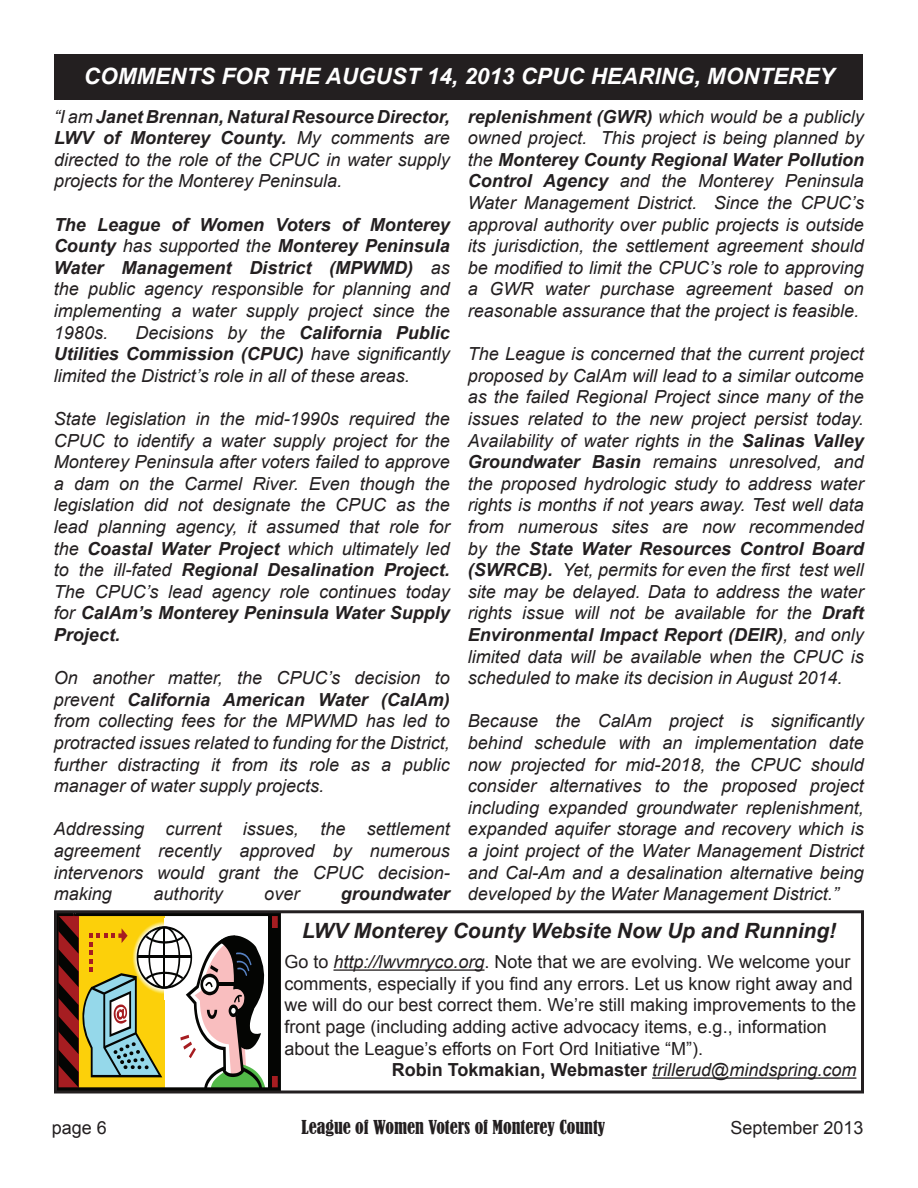
<style>
.page{position:relative;width:918px;height:1188px;background:#fff}
.page>*{position:absolute;margin:0;border:0;box-sizing:border-box;transform-origin:0 0}
.t1{font:italic 700 22.5px "Arial";color:#fff}
.t2{font:italic 700 21px "Arial";color:#231f20}
.t3{font:italic 18px/21.6px "Arial";color:#231f20;text-align:justify}
.t4{font:18px "Arial";color:#231f20}
.t5{font:700 18px "Arial";color:#231f20}
.t6{font:condensed 18px "Bernard";color:#231f20}
.t7{font:italic 700 18px "Arial";color:#231f20}
.s1{font-weight:700}
.s2{font-style:italic}
.s3{font-weight:400;font-style:italic}
</style>
<div class="page">
<hr style="left:333px;top:969px;width:152px;height:2px;background:#231f20">
<hr style="left:652px;top:1077px;width:204px;height:2px;background:#231f20">
<svg style="left:58px;top:914px;width:223px;height:176px"></svg>
<div style="left:54px;top:54px;width:808px;height:46px;background:#231f20"></div>
<div style="left:54px;top:910px;width:810px;height:184px;border:3px solid #231f20"></div>
<p class="t1" style="left:84px;top:61px;width:752px">COMMENTS FOR THE AUGUST 14, 2013 CPUC HEARING, MONTEREY</p>
<p class="t3" style="left:54px;top:106px;width:397px">“I am <span class="s1">Janet Brennan, Natural Resource Director, LWV of Monterey County.</span> My comments are directed to the role of the CPUC in water supply projects for the Monterey Peninsula.</p>
<p class="t3" style="left:54px;top:214px;width:398px"><span class="s1">The League of Women Voters of Monterey County</span> has supported the <span class="s1">Monterey Peninsula Water Management District (MPWMD)</span> as the public agency responsible for planning and implementing a water supply project since the 1980s.</p>
<p class="t3" style="left:54px;top:322px;width:398px;text-indent:82px">Decisions by the <span class="s1">California Public Utilities Commission (CPUC)</span> have significantly limited the District’s role in all of these areas.</p>
<p class="t3" style="left:54px;top:408px;width:398px">State legislation in the mid-1990s required the CPUC to identify a water supply project for the Monterey Peninsula after voters failed to approve a dam on the Carmel River. Even though the legislation did not designate the CPUC as the lead planning agency, it assumed that role for the <span class="s1">Coastal Water Project</span> which ultimately led to the ill-fated <span class="s1">Regional Desalination Project.<br></span>The CPUC’s lead agency role continues today for <span class="s1">CalAm’s Monterey Peninsula Water Supply Project.</span></p>
<p class="t3" style="left:54px;top:667px;width:398px">On another matter, the CPUC’s decision to prevent <span class="s1">California American Water (CalAm) </span>from collecting fees for the MPWMD has led to protracted issues related to funding for the District, further distracting it from its role as a public manager of water supply projects.</p>
<p class="t3" style="left:54px;top:819px;width:397px">Addressing current issues, the settlement agreement recently approved by numerous intervenors would grant the CPUC decision&shy;making</p>
<p class="t3" style="left:154px;top:883px;width:71px">authority</p>
<p class="t3" style="left:264px;top:883px;width:37px">over</p>
<p class="t7" style="left:341px;top:882px;width:111px">groundwater</p>
<p class="t3" style="left:468px;top:106px;width:398px"><span class="s1">replenishment (GWR)</span> which would be a publicly owned project. This project is being planned by the <span class="s1">Monterey County Regional Water Pollution Control Agency</span> and the Monterey Peninsula Water Management District. Since the CPUC’s approval authority over public projects is outside its jurisdiction, the settlement agreement should be modified to limit the CPUC’s role to approving a GWR water purchase agreement based on reasonable assurance that the project is feasible.</p>
<p class="t3" style="left:468px;top:343px;width:398px">The League is concerned that the current project proposed by CalAm will lead to a similar outcome as the failed Regional Project since many of the issues related to the new project persist today.<br>Availability of water rights in the <span class="s1">Salinas Valley Groundwater Basin</span> remains unresolved, and the proposed hydrologic study to address water rights is months if not years away. Test well data from numerous sites are now recommended by the <span class="s1">State Water Resources Control Board (SWRCB).</span> Yet, permits for even the first test well site may be delayed. Data to address the water rights issue will not be available for the <span class="s1">Draft Environmental Impact Report (DEIR)</span>, and only limited data will be available when the CPUC is scheduled to make its decision in August 2014.</p>
<p class="t3" style="left:468px;top:711px;width:397px">Because the CalAm project is significantly behind schedule with an implementation date now projected for mid-2018, the CPUC should consider alternatives to the proposed project including expanded groundwater replenishment, expanded aquifer storage and recovery which is a joint project of the Water Management District and Cal-Am and a desalination alternative being developed by the Water Management District.”</p>
<p class="t2" style="left:302px;top:917px;width:535px">LWV Monterey County Website Now Up and Running!</p>
<p class="t4" style="left:284px;top:950px;width:567px">Go to <span class="s2">http://lwvmryco.org</span>. Note that we are evolving. We welcome your</p>
<p class="t4" style="left:284px;top:972px;width:570px">comments, especially if you fi nd any errors. Let us know right away and</p>
<p class="t4" style="left:284px;top:993px;width:573px">we will do our best correct them. We’re still making improvements to the</p>
<p class="t4" style="left:284px;top:1015px;width:544px">front page (including adding active advocacy items, e.g., information</p>
<p class="t4" style="left:284px;top:1036px;width:420px">about the League’s efforts on Fort Ord Initiative “M”).</p>
<p class="t5" style="left:392px;top:1058px;width:466px">Robin Tokmakian, Webmaster <span class="s3">trillerud@mindspring.com</span></p>
<p class="t4" style="left:52px;top:1115px;width:57px">page 6</p>
<p class="t6" style="left:301px;top:1116px;width:306px">League of Women Voters of Monterey County</p>
<p class="t4" style="left:731px;top:1115px;width:135px">September 2013</p>
</div>
